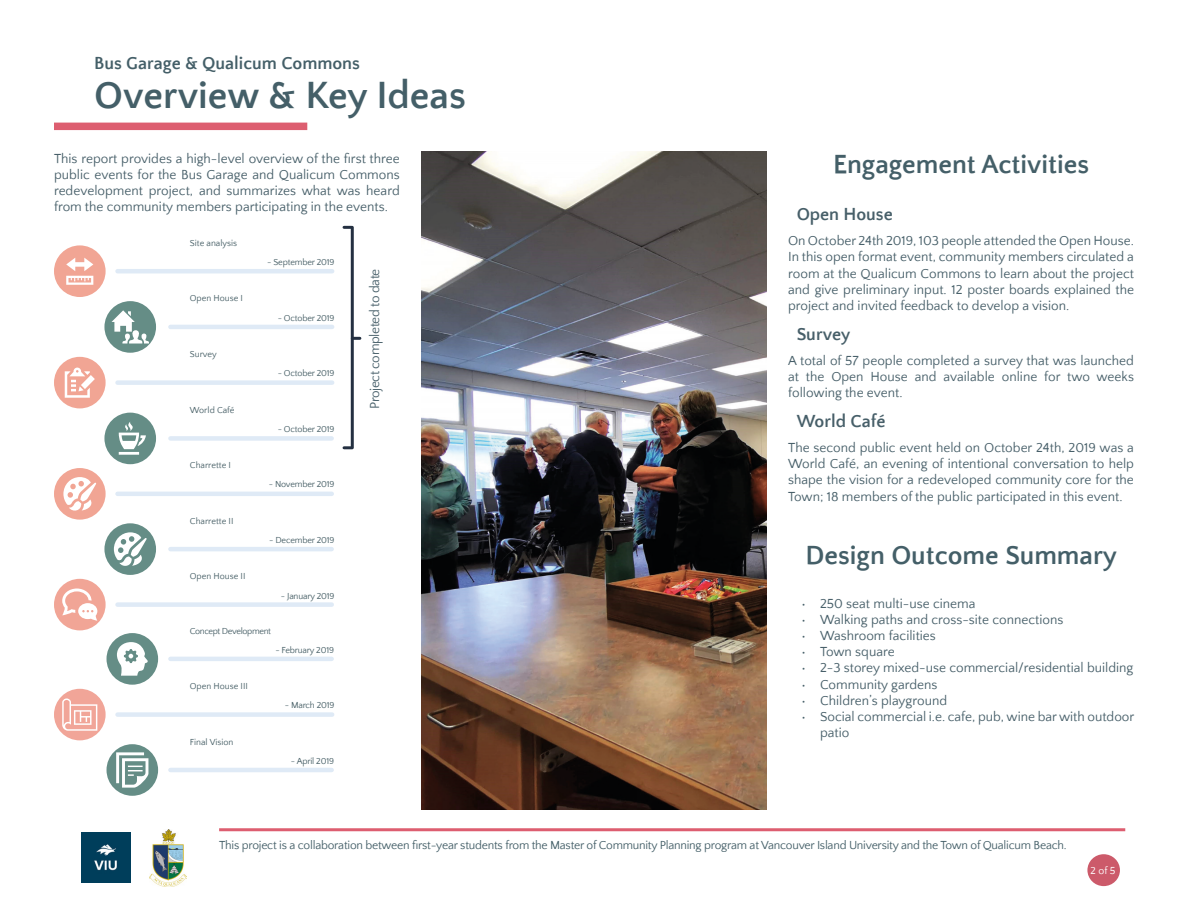
<style>
.page{position:relative;width:1188px;height:918px;background:#fff}
.page>*{position:absolute;margin:0;border:0;box-sizing:border-box;transform-origin:0 0}
.t1{font:700 39px "Quattrocento Sans";color:#445f68}
.t2{font:700 27px "Quattrocento Sans";color:#445f68}
.t3{font:700 18px "Quattrocento Sans";color:#445f68}
.t4{font:700 18px "Quattrocento Sans";color:#475f69}
.t5{font:13.5px/16.2px "Quattrocento Sans";color:#475f69;text-align:justify}
.t6{font:13.5px "Quattrocento Sans";letter-spacing:-.03em;color:#475f69}
.t7{font:12px "Quattrocento Sans";letter-spacing:-.02em;color:#445f68}
.t8{font:10.5px "Quattrocento Sans";color:#fff}
.t9{font:9px "Quattrocento Sans";letter-spacing:-.02em;color:#475f66}
.t10{font:9px "Quattrocento Sans";color:#475f66}
.t11{font:9px "Quattrocento Sans";letter-spacing:-.04em;color:#475f66}
</style>
<div class="page">
<img style="left:81px;top:833px;width:50px;height:50px">
<img style="left:150px;top:830px;width:37px;height:56px">
<hr style="left:219px;top:828px;width:906px;height:3px;background:#dd5e70">
<div style="left:1087px;top:854px;width:33px;height:32px;background:#cc5a6a;border-radius:50%"></div>
<div style="left:107px;top:744px;width:51px;height:52px;background:#658d86;border-radius:50%"></div>
<div style="left:54px;top:579px;width:52px;height:51px;background:#f1a596;border-radius:50%"></div>
<div style="left:54px;top:123px;width:253px;height:7px;background:#dd5e70"></div>
<div style="left:107px;top:633px;width:51px;height:52px;background:#658d86;border-radius:50%"></div>
<div style="left:54px;top:689px;width:52px;height:51px;background:#f1a598;border-radius:50%"></div>
<svg style="left:116px;top:752px;width:32px;height:36px"></svg>
<div style="left:54px;top:245px;width:52px;height:52px;background:#f1a594;border-radius:50%"></div>
<svg style="left:66px;top:258px;width:27px;height:27px"></svg>
<div style="left:104px;top:301px;width:52px;height:52px;background:#658d86;border-radius:50%"></div>
<div style="left:54px;top:357px;width:52px;height:51px;background:#f1a594;border-radius:50%"></div>
<div style="left:54px;top:468px;width:52px;height:52px;background:#f1a594;border-radius:50%"></div>
<div style="left:104px;top:523px;width:52px;height:52px;background:#658d86;border-radius:50%"></div>
<svg style="left:112px;top:310px;width:37px;height:34px"></svg>
<svg style="left:65px;top:368px;width:30px;height:30px"></svg>
<svg style="left:63px;top:477px;width:33px;height:34px"></svg>
<svg style="left:62px;top:589px;width:35px;height:32px"></svg>
<hr style="left:118px;top:269px;width:214px;height:4px;background:#dfeaf6">
<div style="left:118px;top:380px;width:214px;height:5px;background:#dfeaf6"></div>
<hr style="left:118px;top:492px;width:214px;height:4px;background:#dfeaf6">
<div style="left:118px;top:712px;width:214px;height:5px;background:#dfeaf6"></div>
<div style="left:118px;top:602px;width:214px;height:5px;background:#dfeaf6"></div>
<svg style="left:62px;top:698px;width:35px;height:33px"></svg>
<hr style="left:170px;top:325px;width:162px;height:4px;background:#dfeaf6">
<div style="left:170px;top:436px;width:162px;height:5px;background:#dfeaf6"></div>
<hr style="left:170px;top:547px;width:162px;height:4px;background:#dfeaf6">
<hr style="left:170px;top:657px;width:162px;height:4px;background:#dfeaf6">
<div style="left:104px;top:413px;width:52px;height:51px;background:#658d86;border-radius:50%"></div>
<svg style="left:119px;top:422px;width:27px;height:33px"></svg>
<hr style="left:170px;top:768px;width:162px;height:4px;background:#dfeaf6">
<svg style="left:114px;top:532px;width:33px;height:34px"></svg>
<hr style="left:351px;top:227px;width:3px;height:221px;background:#243041">
<svg style="left:344px;top:446px;width:8px;height:3px"></svg>
<svg style="left:344px;top:226px;width:8px;height:3px"></svg>
<svg style="left:354px;top:337px;width:6px;height:3px"></svg>
<img style="left:421px;top:151px;width:346px;height:658px">
<svg style="left:117px;top:642px;width:31px;height:34px"></svg>
<p class="t3" style="left:94px;top:54px;width:267px">Bus Garage &amp; Qualicum Commons</p>
<p class="t1" style="left:94px;top:75px;width:373px">Overview &amp; Key Ideas</p>
<p class="t5" style="left:54px;top:151px;width:347px">This report provides a high-level overview of the first three public events for the Bus Garage and Qualicum Commons redevelopment project, and summarizes what was heard from the community members participating in the events.</p>
<p class="t10" style="left:190px;top:238px;width:49px">Site analysis</p>
<p class="t10" style="left:190px;top:294px;width:55px">Open House I</p>
<p class="t9" style="left:190px;top:349px;width:28px">Survey</p>
<p class="t10" style="left:190px;top:405px;width:46px">World Café</p>
<p class="t10" style="left:190px;top:460px;width:43px">Charrette I</p>
<p class="t10" style="left:190px;top:516px;width:45px">Charrette II</p>
<p class="t10" style="left:190px;top:572px;width:57px">Open House II</p>
<p class="t9" style="left:267px;top:257px;width:69px">- September 2019</p>
<p class="t9" style="left:278px;top:313px;width:58px">- October 2019</p>
<p class="t9" style="left:278px;top:369px;width:58px">- October 2019</p>
<p class="t9" style="left:278px;top:424px;width:58px">- October 2019</p>
<p class="t9" style="left:269px;top:479px;width:67px">- November 2019</p>
<p class="t9" style="left:269px;top:536px;width:67px">- December 2019</p>
<p class="t9" style="left:281px;top:591px;width:55px">- January 2019</p>
<p class="t11" style="left:190px;top:626px;width:83px">Concept Development</p>
<p class="t10" style="left:190px;top:681px;width:60px">Open House III</p>
<p class="t10" style="left:190px;top:737px;width:45px">Final Vision</p>
<p class="t9" style="left:275px;top:645px;width:60px">- February 2019</p>
<p class="t9" style="left:285px;top:701px;width:51px">- March 2019</p>
<p class="t9" style="left:291px;top:756px;width:45px">- April 2019</p>
<p class="t6" style="left:368px;top:409px;width:142px;rotate:-90deg">Project completed to date</p>
<p class="t2" style="left:833px;top:150px;width:258px">Engagement Activities</p>
<p class="t4" style="left:797px;top:205px;width:98px">Open House</p>
<p class="t5" style="left:788px;top:233px;width:347px">On October 24th 2019, 103 people attended the Open House.<br>In this open format event, community members circulated a room at the Qualicum Commons to learn about the project and give preliminary input. 12 poster boards explained the project and invited feedback to develop a vision.</p>
<p class="t4" style="left:797px;top:325px;width:55px">Survey</p>
<p class="t5" style="left:788px;top:353px;width:347px">A total of 57 people completed a survey that was launched at the Open House and available online for two weeks following the event.</p>
<p class="t4" style="left:797px;top:412px;width:90px">World Café</p>
<p class="t5" style="left:788px;top:440px;width:347px">The second public event held on October 24th, 2019 was a World Café, an evening of intentional conversation to help shape the vision for a redeveloped community core for the Town; 18 members of the public participated in this event.</p>
<p class="t2" style="left:806px;top:541px;width:313px">Design Outcome Summary</p>
<p class="t5" style="left:802px;top:596px;width:175px">• 250 seat multi-use cinema</p>
<p class="t5" style="left:802px;top:612px;width:263px">• Walking paths and cross-site connections</p>
<p class="t5" style="left:802px;top:628px;width:136px">• Washroom facilities</p>
<p class="t5" style="left:802px;top:644px;width:95px">• Town square</p>
<p class="t5" style="left:802px;top:660px;width:333px">• 2-3 storey mixed-use commercial/residential building</p>
<p class="t5" style="left:802px;top:677px;width:138px">• Community gardens</p>
<p class="t5" style="left:802px;top:693px;width:147px">• Children’s playground</p>
<p class="t5" style="left:820px;top:709px;width:316px;text-indent:-18px">• Social commercial i.e. cafe, pub, wine bar with outdoor patio</p>
<p class="t7" style="left:219px;top:839px;width:849px">This project is a collaboration between first-year students from the Master of Community Planning program at Vancouver Island University and the Town of Qualicum Beach.</p>
<p class="t8" style="left:1091px;top:865px;width:26px">2 of 5</p>
</div>
